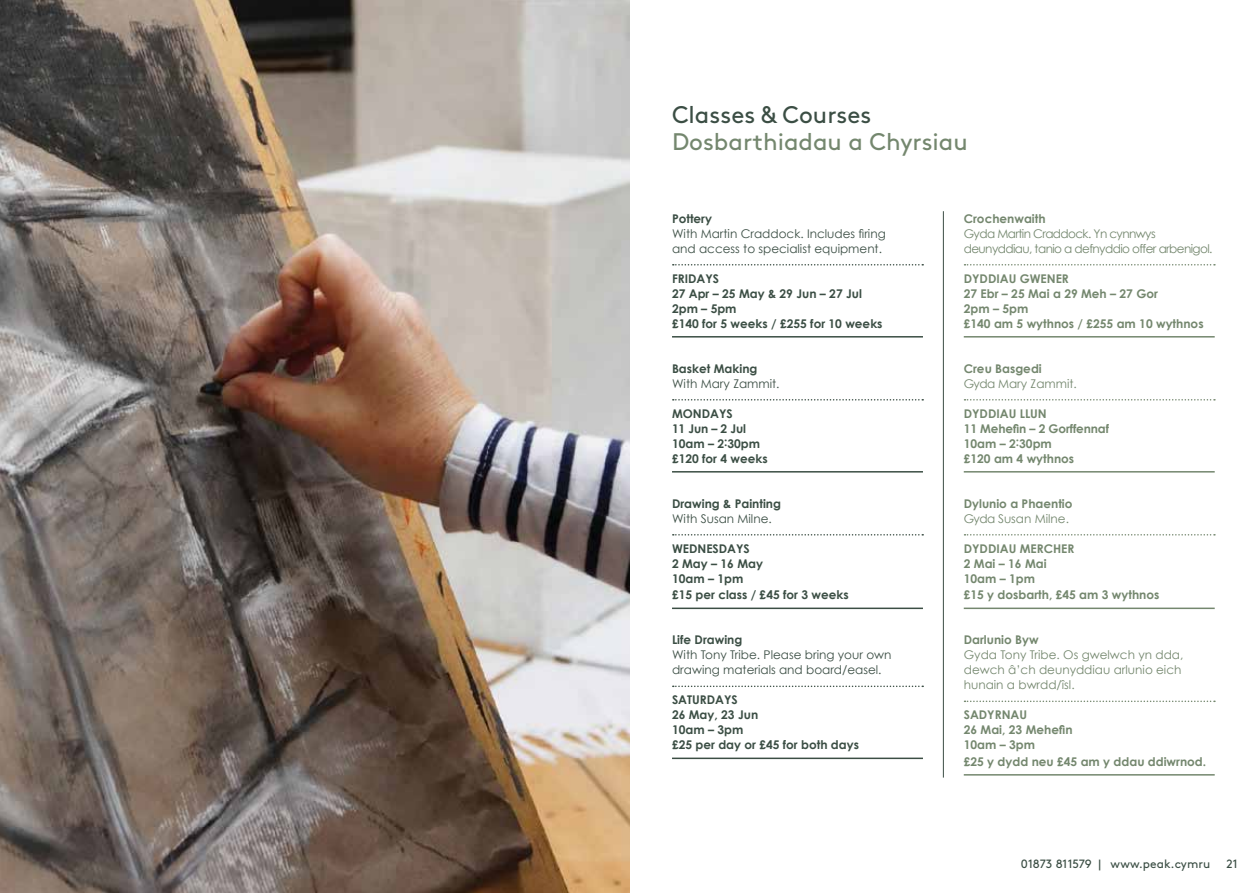
<style>
.page{position:relative;width:1259px;height:893px;background:#fff}
.page>*{position:absolute;margin:0;border:0;box-sizing:border-box;transform-origin:0 0}
.t1{font:24px "Brown";color:#74876e}
.t2{font:24px "Brown";color:#3b4e44}
.t3{font:700 12px/15px "Century Gothic";color:#74876e}
.t4{font:700 12px/15px "Century Gothic";color:#3b4e44}
.t5{font:12px/15px "Century Gothic";color:#3b4e44}
.t6{font:12px/15px "Century Gothic";color:#74876e}
.t7{font:12px/15px "Century Gothic";letter-spacing:-.05em;color:#74876e}
.t8{font:12px "Brown";color:#3b4e44}
</style>
<div class="page">
<img style="left:0;top:0;width:629px;height:893px">
<svg style="left:673px;top:264px;width:250px;height:2px"></svg>
<hr style="left:672px;top:336px;width:251px;height:2px;background:#3b4e44">
<svg style="left:673px;top:399px;width:250px;height:2px"></svg>
<hr style="left:672px;top:471px;width:251px;height:2px;background:#3b4e44">
<svg style="left:673px;top:534px;width:250px;height:2px"></svg>
<hr style="left:672px;top:608px;width:251px;height:1px;background:#3b4e44">
<svg style="left:673px;top:686px;width:250px;height:1px"></svg>
<hr style="left:672px;top:758px;width:251px;height:1px;background:#3b4e44">
<hr style="left:943px;top:211px;width:1px;height:567px;background:#3b4e44">
<svg style="left:964px;top:264px;width:251px;height:2px"></svg>
<hr style="left:963px;top:336px;width:251px;height:2px;background:#74876e">
<svg style="left:964px;top:399px;width:251px;height:2px"></svg>
<hr style="left:963px;top:471px;width:251px;height:2px;background:#74876e">
<svg style="left:964px;top:534px;width:251px;height:2px"></svg>
<hr style="left:963px;top:608px;width:251px;height:1px;background:#74876e">
<svg style="left:964px;top:701px;width:251px;height:1px"></svg>
<hr style="left:963px;top:774px;width:251px;height:2px;background:#74876e">
<h1 class="t2" style="left:672px;top:96px;width:201px">Classes &amp; Courses</h1>
<h1 class="t1" style="left:672px;top:123px;width:297px">Dosbarthiadau a Chyrsiau</h1>
<p class="t4" style="left:672px;top:210px;width:42px">Pottery</p>
<p class="t5" style="left:672px;top:226px;width:215px">With Martin Craddock. Includes firing and access to specialist equipment.</p>
<p class="t4" style="left:672px;top:270px;width:212px">FRIDAYS<br>27 Apr – 25 May &amp; 29 Jun – 27 Jul<br>2pm – 5pm<br>£140 for 5 weeks / £255 for 10 weeks</p>
<p class="t4" style="left:672px;top:360px;width:87px">Basket Making</p>
<p class="t5" style="left:672px;top:376px;width:109px">With Mary Zammit.</p>
<p class="t4" style="left:672px;top:405px;width:97px">MONDAYS<br>11 Jun – 2 Jul<br>10am – 2:30pm £120 for 4 weeks</p>
<p class="t4" style="left:672px;top:495px;width:110px">Drawing &amp; Painting</p>
<p class="t5" style="left:672px;top:511px;width:101px">With Susan Milne.</p>
<p class="t4" style="left:672px;top:540px;width:92px">WEDNESDAYS<br>2 May – 16 May<br>10am – 1pm</p>
<p class="t4" style="left:672px;top:587px;width:178px">£15 per class / £45 for 3 weeks</p>
<p class="t4" style="left:672px;top:632px;width:72px">Life Drawing</p>
<p class="t5" style="left:672px;top:647px;width:221px">With Tony Tribe. Please bring your own drawing materials and board/easel.</p>
<p class="t4" style="left:672px;top:692px;width:188px">SATURDAYS<br>26 May, 23 Jun<br>10am – 3pm<br>£25 per day or £45 for both days</p>
<p class="t3" style="left:963px;top:210px;width:83px">Crochenwaith</p>
<p class="t7" style="left:963px;top:226px;width:250px">Gyda Martin Craddock. Yn cynnwys deunyddiau, tanio a defnyddio offer arbenigol.</p>
<p class="t3" style="left:963px;top:270px;width:241px">DYDDIAU GWENER<br>27 Ebr – 25 Mai a 29 Meh – 27 Gor<br>2pm – 5pm<br>£140 am 5 wythnos / £255 am 10 wythnos</p>
<p class="t3" style="left:963px;top:360px;width:79px">Creu Basgedi</p>
<p class="t6" style="left:963px;top:376px;width:115px">Gyda Mary Zammit.</p>
<p class="t3" style="left:963px;top:405px;width:147px">DYDDIAU LLUN<br>11 Mehefin – 2 Gorffennaf<br>10am – 2:30pm<br>£120 am 4 wythnos</p>
<p class="t3" style="left:963px;top:495px;width:110px">Dylunio a Phaentio</p>
<p class="t6" style="left:963px;top:511px;width:107px">Gyda Susan Milne.</p>
<p class="t3" style="left:963px;top:540px;width:112px">DYDDIAU MERCHER<br>2 Mai – 16 Mai<br>10am – 1pm</p>
<p class="t3" style="left:963px;top:587px;width:197px">£15 y dosbarth, £45 am 3 wythnos</p>
<p class="t3" style="left:963px;top:632px;width:76px">Darlunio Byw</p>
<p class="t6" style="left:963px;top:647px;width:221px">Gyda Tony Tribe. Os gwelwch yn dda, dewch â’ch deunyddiau arlunio eich hunain a bwrdd/îsl.</p>
<p class="t3" style="left:963px;top:707px;width:110px">SADYRNAU<br>26 Mai, 23 Mehefin<br>10am – 3pm</p>
<p class="t3" style="left:963px;top:753px;width:244px">£25 y dydd neu £45 am y ddau ddiwrnod.</p>
<p class="t8" style="left:1021px;top:855px;width:191px">01873 811579 | www.peak.cymru</p>
<p class="t8" style="left:1226px;top:855px;width:13px">21</p>
</div>
